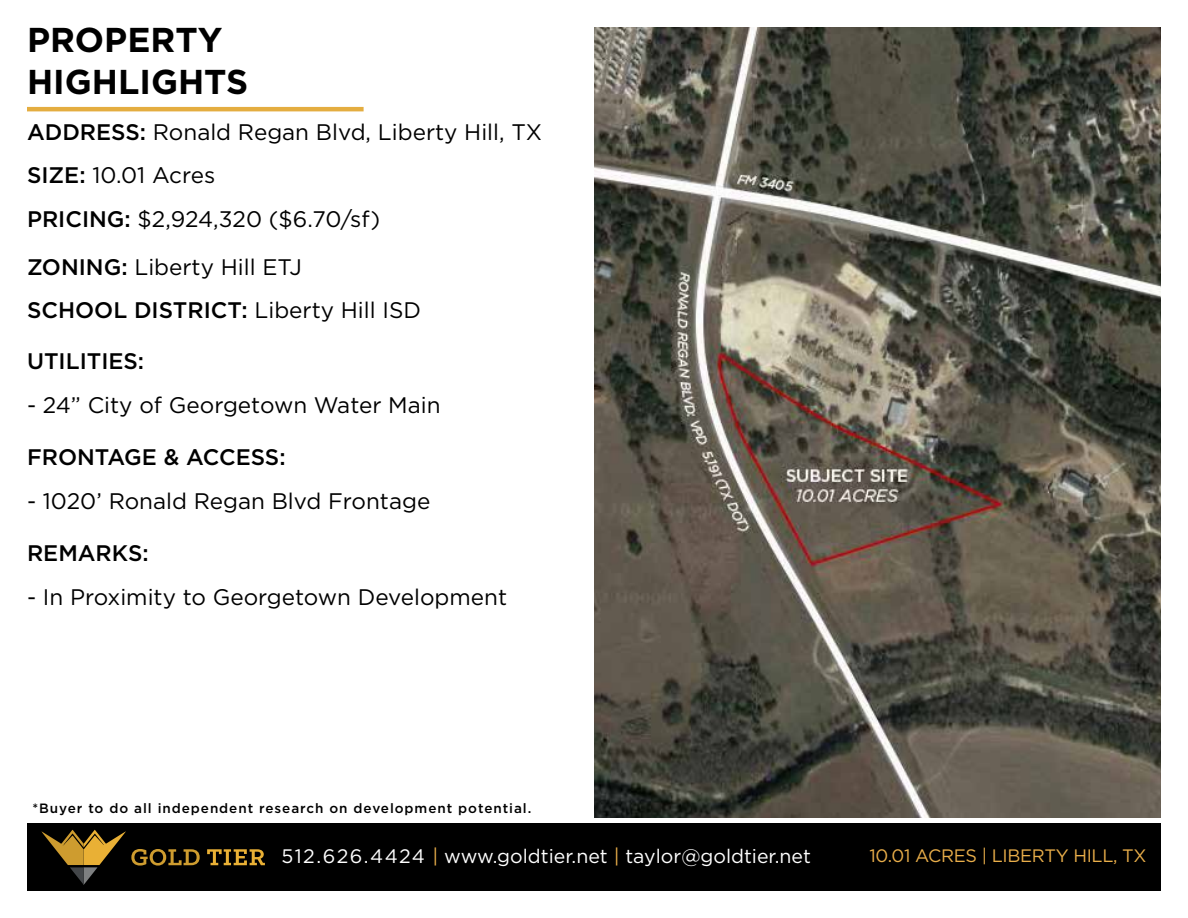
<style>
.page{position:relative;width:1188px;height:918px;background:#fff}
.page>*{position:absolute;margin:0;border:0;box-sizing:border-box;transform-origin:0 0}
.t1{font:700 34.5px/41.4px "Gotham Pro";color:#000}
.t2{font:22.5px/43.5px "Gotham Pro";color:#000}
.t3{font:500 22.5px "Gotham Pro";color:#000}
.t4{font:19.5px "Gotham Pro";color:#fff}
.t5{font:18px "Gotham Pro";letter-spacing:-.02em;color:#e9ae4a}
.t6{font:500 13.5px "Gotham Pro";letter-spacing:.07em;color:#000}
.s1{font-weight:500}
.s2{color:#e9ae4a}
</style>
<div class="page">
<div style="left:27px;top:823px;width:1134px;height:68px;background:#000"></div>
<svg style="left:207px;top:849px;width:58px;height:16px"></svg>
<svg style="left:41px;top:829px;width:159px;height:56px"></svg>
<img style="left:594px;top:27px;width:567px;height:791px">
<hr style="left:27px;top:107px;width:337px;height:4px;background:#e4ad40">
<h1 class="t1" style="left:27px;top:18px;width:223px">PROPERTY<br>HIGHLIGHTS</h1>
<p class="t2" style="left:27px;top:110px;width:517px"><span class="s1">ADDRESS:</span> Ronald Regan Blvd, Liberty Hill, TX<br><span class="s1">SIZE:</span> 10.01 Acres<br><span class="s1">PRICING:</span> $2,924,320 ($6.70/sf)</p>
<p class="t2" style="left:27px;top:245px;width:396px"><span class="s1">ZONING:</span> Liberty Hill ETJ<br><span class="s1">SCHOOL DISTRICT:</span> Liberty Hill ISD</p>
<p class="t3" style="left:27px;top:349px;width:119px">UTILITIES:</p>
<p class="t2" style="left:27px;top:383px;width:415px">- 24” City of Georgetown Water Main</p>
<p class="t3" style="left:27px;top:445px;width:260px">FRONTAGE &amp; ACCESS:</p>
<p class="t2" style="left:27px;top:479px;width:405px">- 1020’ Ronald Regan Blvd Frontage</p>
<p class="t3" style="left:27px;top:540px;width:123px">REMARKS:</p>
<p class="t2" style="left:27px;top:575px;width:482px">- In Proximity to Georgetown Development</p>
<p class="t6" style="left:32px;top:800px;width:500px">*Buyer to do all independent research on development potential.</p>
<p class="t4" style="left:281px;top:846px;width:531px">512.626.4424 <span class="s2">|</span> www.goldtier.net <span class="s2">|</span> taylor@goldtier.net</p>
<p class="t5" style="left:870px;top:846px;width:279px">10.01 ACRES | LIBERTY HILL, TX</p>
</div>
